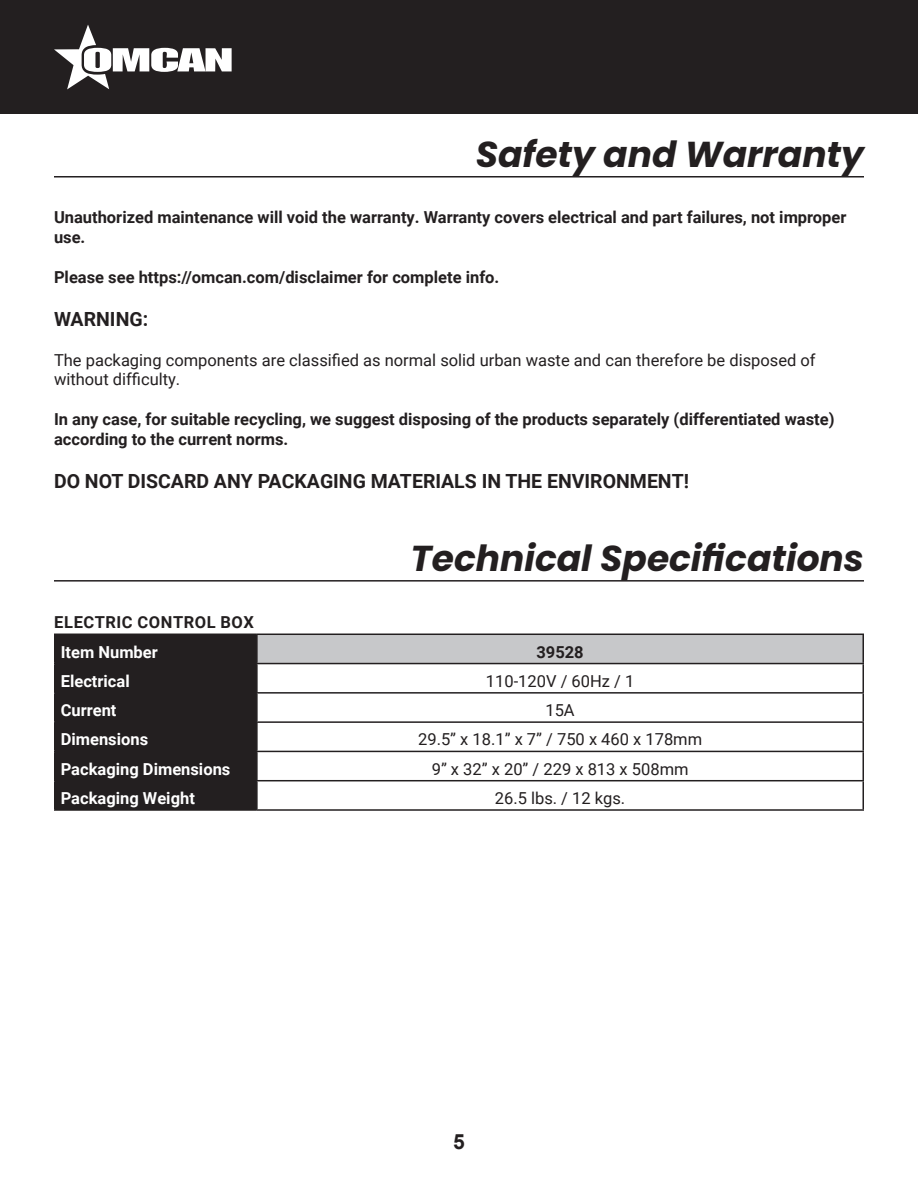
<style>
.page{position:relative;width:918px;height:1188px;background:#fff}
.page>*{position:absolute;margin:0;border:0;box-sizing:border-box;transform-origin:0 0}
.t1{font:italic 700 36px "Poppins";color:#231f20}
.t2{font:700 21px "Arial";color:#231f20}
.t3{font:700 19.5px "Roboto";color:#231f20}
.t4{font:700 16.5px/19.8px "Roboto";color:#231f20}
.t5{font:16.5px/19.8px "Roboto";color:#231f20}
.t6{font:700 16.5px "Roboto";color:#fff}
.t7{font:700 16.5px "Roboto";letter-spacing:.035em;color:#231f20}
</style>
<div class="page">
<div style="left:0;top:0;width:918px;height:114px;background:#231f20"></div>
<svg style="left:54px;top:25px;width:178px;height:64px"></svg>
<hr style="left:54px;top:176px;width:810px;height:2px;background:#231f20">
<hr style="left:54px;top:580px;width:810px;height:2px;background:#231f20">
<div style="left:56px;top:635px;width:200px;height:174px;background:#231f20"></div>
<div style="left:257px;top:634px;width:606px;height:30px;background:#c7c8ca"></div>
<hr style="left:54px;top:634px;width:203px;height:1px;background:#231f20">
<hr style="left:54px;top:635px;width:2px;height:28px;background:#231f20">
<hr style="left:257px;top:634px;width:607px;height:1px;background:#231f20">
<hr style="left:256px;top:635px;width:2px;height:28px;background:#231f20">
<hr style="left:862px;top:635px;width:2px;height:28px;background:#231f20">
<hr style="left:54px;top:663px;width:203px;height:1px;background:#231f20">
<hr style="left:54px;top:664px;width:2px;height:28px;background:#231f20">
<hr style="left:257px;top:663px;width:607px;height:1px;background:#231f20">
<hr style="left:256px;top:664px;width:2px;height:28px;background:#231f20">
<hr style="left:862px;top:664px;width:2px;height:28px;background:#231f20">
<hr style="left:54px;top:692px;width:203px;height:2px;background:#231f20">
<hr style="left:54px;top:694px;width:2px;height:27px;background:#231f20">
<hr style="left:257px;top:692px;width:607px;height:2px;background:#231f20">
<hr style="left:256px;top:694px;width:2px;height:27px;background:#231f20">
<hr style="left:862px;top:694px;width:2px;height:27px;background:#231f20">
<hr style="left:54px;top:721px;width:203px;height:2px;background:#231f20">
<hr style="left:54px;top:723px;width:2px;height:28px;background:#231f20">
<hr style="left:257px;top:721px;width:607px;height:2px;background:#231f20">
<hr style="left:256px;top:723px;width:2px;height:28px;background:#231f20">
<hr style="left:862px;top:723px;width:2px;height:28px;background:#231f20">
<hr style="left:54px;top:751px;width:203px;height:1px;background:#231f20">
<hr style="left:54px;top:752px;width:2px;height:28px;background:#231f20">
<hr style="left:257px;top:751px;width:607px;height:1px;background:#231f20">
<hr style="left:256px;top:752px;width:2px;height:28px;background:#231f20">
<hr style="left:862px;top:752px;width:2px;height:28px;background:#231f20">
<hr style="left:54px;top:780px;width:203px;height:1px;background:#231f20">
<hr style="left:54px;top:781px;width:2px;height:28px;background:#231f20">
<hr style="left:257px;top:780px;width:607px;height:1px;background:#231f20">
<hr style="left:256px;top:781px;width:2px;height:28px;background:#231f20">
<hr style="left:862px;top:781px;width:2px;height:28px;background:#231f20">
<hr style="left:54px;top:809px;width:203px;height:2px;background:#231f20">
<hr style="left:257px;top:809px;width:607px;height:2px;background:#231f20">
<p class="t1" style="left:476px;top:133px;width:390px">Safety and Warranty</p>
<p class="t4" style="left:54px;top:207px;width:794px">Unauthorized maintenance will void the warranty. Warranty covers electrical and part failures, not improper use.</p>
<p class="t4" style="left:54px;top:266px;width:447px">Please see https://omcan.com/disclaimer for complete info.</p>
<p class="t3" style="left:54px;top:305px;width:96px">WARNING:</p>
<p class="t5" style="left:54px;top:349px;width:763px">The packaging components are classified as normal solid urban waste and can therefore be disposed of without difficulty.</p>
<p class="t4" style="left:54px;top:409px;width:782px">In any case, for suitable recycling, we suggest disposing of the products separately (differentiated waste) according to the current norms.</p>
<p class="t3" style="left:54px;top:467px;width:637px">DO NOT DISCARD ANY PACKAGING MATERIALS IN THE ENVIRONMENT!</p>
<p class="t1" style="left:411px;top:537px;width:455px">Technical Specifications</p>
<p class="t7" style="left:54px;top:610px;width:201px">ELECTRIC CONTROL BOX</p>
<p class="t6" style="left:61px;top:640px;width:99px">Item Number</p>
<p class="t4" style="left:536px;top:641px;width:49px">39528</p>
<p class="t6" style="left:61px;top:669px;width:70px">Electrical</p>
<p class="t5" style="left:486px;top:670px;width:150px">110-120V / 60Hz / 1</p>
<p class="t6" style="left:61px;top:699px;width:57px">Current</p>
<p class="t5" style="left:545px;top:700px;width:31px">15A</p>
<p class="t6" style="left:61px;top:728px;width:89px">Dimensions</p>
<p class="t5" style="left:418px;top:729px;width:286px">29.5” x 18.1” x 7” / 750 x 460 x 178mm</p>
<p class="t6" style="left:61px;top:757px;width:171px">Packaging Dimensions</p>
<p class="t5" style="left:432px;top:758px;width:258px">9” x 32” x 20” / 229 x 813 x 508mm</p>
<p class="t6" style="left:61px;top:787px;width:136px">Packaging Weight</p>
<p class="t5" style="left:495px;top:788px;width:132px">26.5 lbs. / 12 kgs.</p>
<p class="t2" style="left:453px;top:1128px;width:13px">5</p>
</div>
